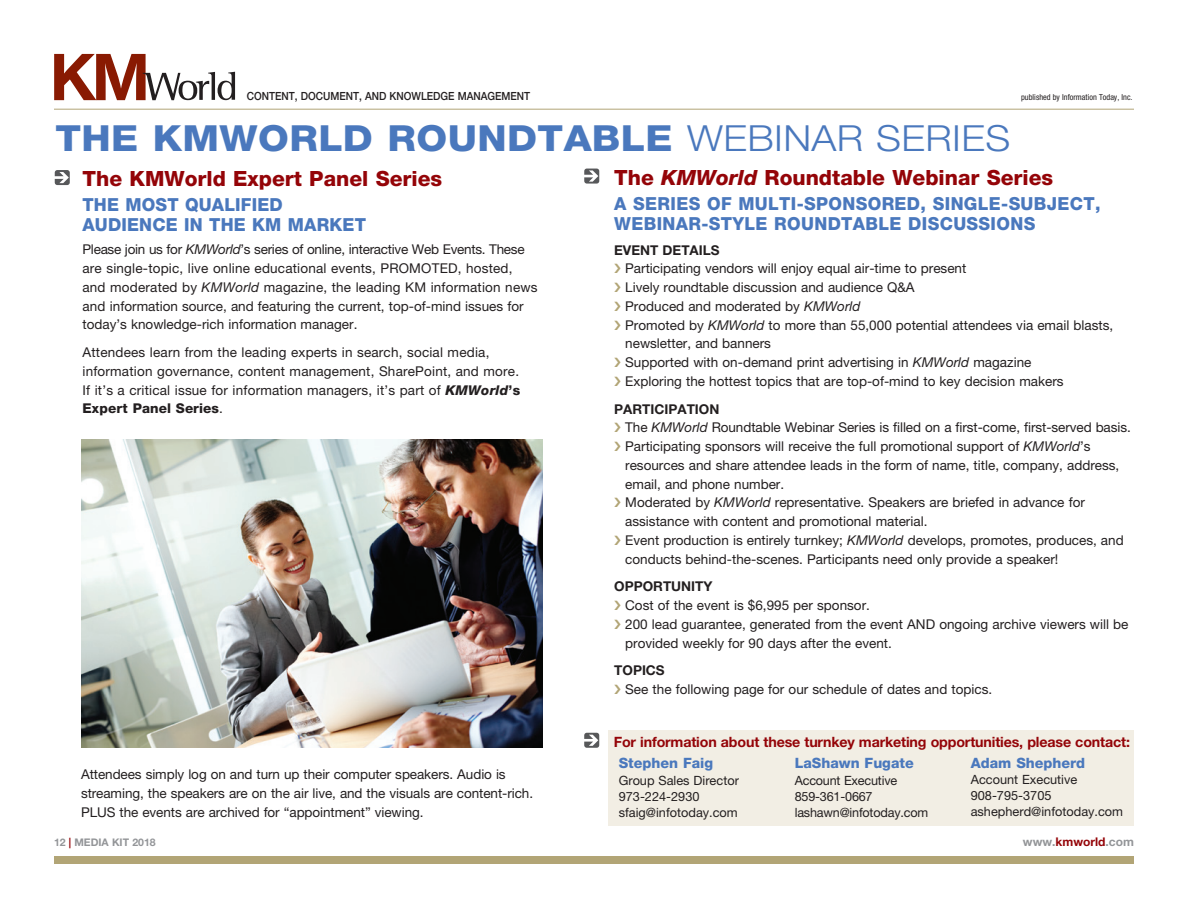
<style>
.page{position:relative;width:1188px;height:918px;background:#fff}
.page>*{position:absolute;margin:0;border:0;box-sizing:border-box;transform-origin:0 0}
._2011_Header_LT{font:800 36px "Helvetica Neue";letter-spacing:.01em;color:#4a78bd;scale:1.1 1}
.t1{font:800 21px "Helvetica Neue";color:#940408}
.t2{font:800 18px/20.2px "Helvetica Neue";letter-spacing:.02em;color:#4a78bd}
.t3{font:700 14.25px "Helvetica Neue";letter-spacing:-.01em;color:#940408}
.t4{font:800 14.25px "Helvetica Neue";color:#4a78bd}
.t5{font:13.5px/18.8px "Helvetica Neue";color:#231f20}
.t6{font:700 13.5px "Helvetica Neue";color:#231f20}
.t7{font:12.75px/16px "Helvetica Neue";color:#231f20}
.t8{font:700 12px "Helvetica Neue";color:#939598}
.t9{font:500 11.25px "Helvetica Neue";color:#231f20;scale:.9 1}
.t10{font:700 10.5px "Helvetica Neue";color:#939598}
.t11{font:condensed 8.25px "Helvetica Neue";color:#231f20}
.s1{font-weight:300}
.s2{font-style:italic}
.s3{font-weight:800;font-style:italic}
.s4{font-weight:800}
.s5{color:#940408}
</style>
<div class="page">
<hr style="left:54px;top:109px;width:1080px;height:1px;background:#b2a576">
<div style="left:54px;top:857px;width:1080px;height:7px;background:#b2a576"></div>
<svg style="left:54px;top:53px;width:181px;height:47px"></svg>
<div style="left:608px;top:730px;width:526px;height:96px;background:#f2eee4"></div>
<svg style="left:55px;top:170px;width:15px;height:15px"></svg>
<svg style="left:584px;top:169px;width:15px;height:15px"></svg>
<img style="left:81px;top:440px;width:462px;height:308px">
<svg style="left:584px;top:733px;width:15px;height:15px"></svg>
<p class="t9" style="left:247px;top:89px;width:316px">CONTENT, DOCUMENT, AND KNOWLEDGE MANAGEMENT</p>
<p class="t11" style="left:1021px;top:93px;width:113px">published by Information Today, Inc.</p>
<p class="_2011_Header_LT" style="left:55px;top:117px;width:870px">THE KMWORLD ROUNDTABLE <span class="s1">WEBINAR SERIES</span></p>
<p class="t1" style="left:82px;top:166px;width:361px">The KMWorld Expert Panel Series</p>
<p class="t2" style="left:82px;top:194px;width:285px">THE MOST QUALIFIED<br>AUDIENCE IN THE KM MARKET</p>
<p class="t5" style="left:82px;top:240px;width:457px">Please join us for <span class="s2">KMWorld</span>’s series of online, interactive Web Events. These are single-topic, live online educational events, PROMOTED, hosted, and moderated by <span class="s2">KMWorld</span> magazine, the leading KM information news and information source, and featuring the current, top-of-mind issues for today’s knowledge-rich information manager.</p>
<p class="t5" style="left:82px;top:343px;width:439px">Attendees learn from the leading experts in search, social media, information governance, content management, SharePoint, and more.<br>If it’s a critical issue for information managers, it’s part of <span class="s3">KMWorld</span><span class="s4">’s Expert Panel Series</span>.</p>
<p class="t5" style="left:81px;top:765px;width:454px">Attendees simply log on and turn up their computer speakers. Audio is streaming, the speakers are on the air live, and the visuals are content-rich.<br>PLUS the events are archived for “appointment” viewing.</p>
<p class="t1" style="left:614px;top:165px;width:441px">The <span class="s2">KMWorld</span> Roundtable Webinar Series</p>
<p class="t2" style="left:614px;top:193px;width:488px">A SERIES OF MULTI-SPONSORED, SINGLE-SUBJECT,<br>WEBINAR-STYLE ROUNDTABLE DISCUSSIONS</p>
<p class="t6" style="left:614px;top:241px;width:107px">EVENT DETAILS</p>
<p class="t5" style="left:625px;top:259px;width:343px">Participating vendors will enjoy equal air-time to present</p>
<p class="t5" style="left:625px;top:278px;width:291px">Lively roundtable discussion and audience Q&amp;A</p>
<p class="t5" style="left:625px;top:296px;width:237px">Produced and moderated by <span class="s2">KMWorld</span></p>
<p class="t5" style="left:625px;top:315px;width:490px">Promoted by <span class="s2">KMWorld</span> to more than 55,000 potential attendees via email blasts, newsletter, and banners</p>
<p class="t5" style="left:625px;top:353px;width:408px">Supported with on-demand print advertising in <span class="s2">KMWorld</span> magazine</p>
<p class="t5" style="left:625px;top:371px;width:440px">Exploring the hottest topics that are top-of-mind to key decision makers</p>
<p class="t6" style="left:614px;top:400px;width:107px">PARTICIPATION</p>
<p class="t5" style="left:625px;top:418px;width:507px">The <span class="s2">KMWorld</span> Roundtable Webinar Series is filled on a first-come, first-served basis.</p>
<p class="t5" style="left:625px;top:437px;width:496px">Participating sponsors will receive the full promotional support of <span class="s2">KMWorld</span>’s resources and share attendee leads in the form of name, title, company, address, email, and phone number.</p>
<p class="t5" style="left:625px;top:493px;width:461px">Moderated by <span class="s2">KMWorld</span> representative. Speakers are briefed in advance for assistance with content and promotional material.</p>
<p class="t5" style="left:625px;top:530px;width:500px">Event production is entirely turnkey; <span class="s2">KMWorld</span> develops, promotes, produces, and conducts behind-the-scenes. Participants need only provide a speaker!</p>
<p class="t6" style="left:614px;top:578px;width:100px">OPPORTUNITY</p>
<p class="t5" style="left:625px;top:596px;width:246px">Cost of the event is $6,995 per sponsor.</p>
<p class="t5" style="left:625px;top:614px;width:505px">200 lead guarantee, generated from the event AND ongoing archive viewers will be provided weekly for 90 days after the event.</p>
<p class="t6" style="left:614px;top:662px;width:52px">TOPICS</p>
<p class="t5" style="left:625px;top:680px;width:369px">See the following page for our schedule of dates and topics.</p>
<p class="t3" style="left:614px;top:734px;width:518px">For information about these turnkey marketing opportunities, please contact:</p>
<p class="t4" style="left:619px;top:755px;width:96px">Stephen Faig</p>
<p class="t7" style="left:619px;top:772px;width:122px">Group Sales Director<br>973-224-2930 sfaig@infotoday.com</p>
<p class="t4" style="left:795px;top:755px;width:120px">LaShawn Fugate</p>
<p class="t7" style="left:795px;top:772px;width:104px">Account Executive<br>859-361-0667</p>
<p class="t7" style="left:795px;top:804px;width:135px">lashawn@infotoday.com</p>
<p class="t4" style="left:971px;top:755px;width:116px">Adam Shepherd</p>
<p class="t7" style="left:971px;top:771px;width:154px">Account Executive<br>908-795-3705 ashepherd@infotoday.com</p>
<p class="t10" style="left:54px;top:836px;width:103px">12 <span class="s5">|</span> MEDIA KIT 2018</p>
<p class="t8" style="left:1023px;top:834px;width:113px">www.<span class="s5">kmworld</span>.com</p>
</div>
